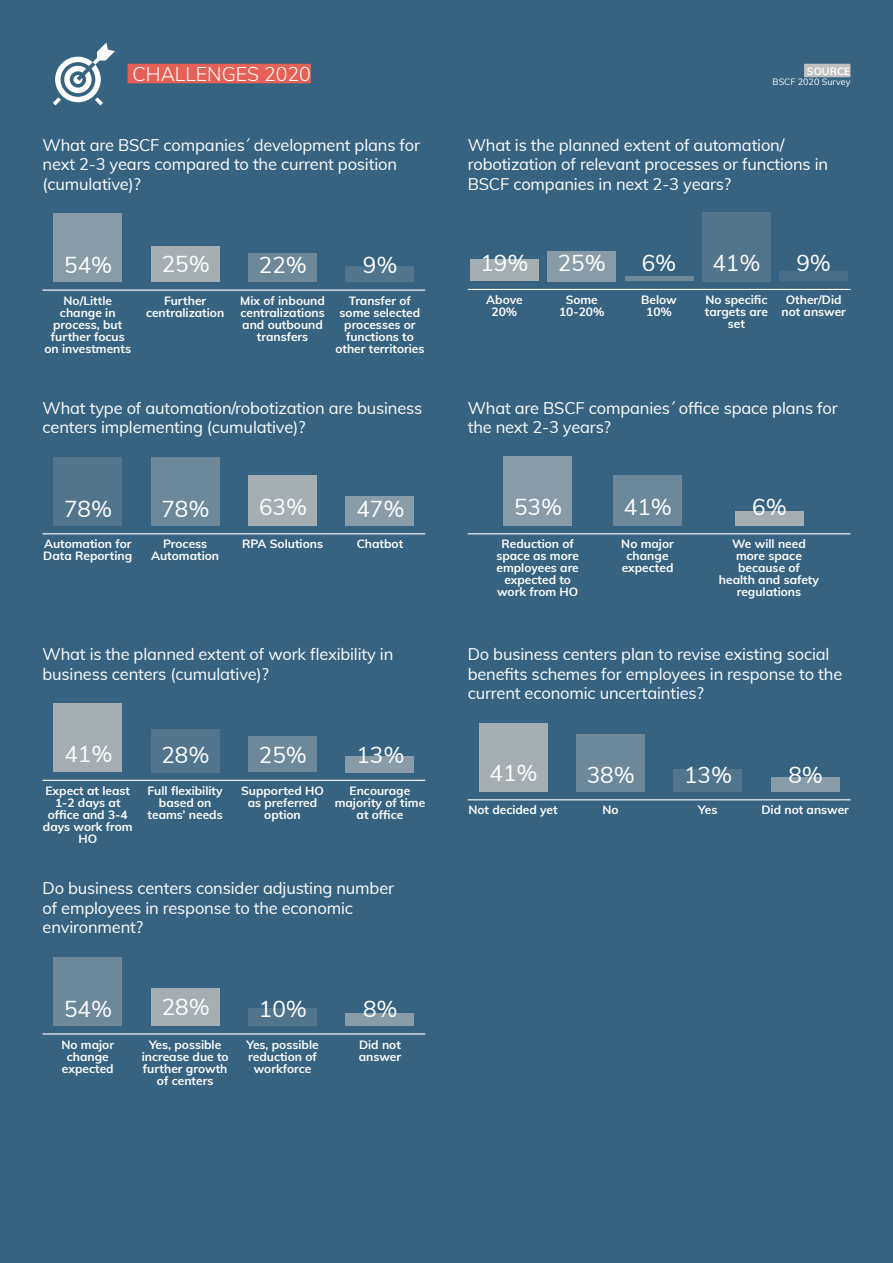
<style>
.page{position:relative;width:893px;height:1263px;background:#366381}
.page>*{position:absolute;margin:0;border:0;box-sizing:border-box;transform-origin:0 0}
.t1{font:22.5px "Muli";color:#fff}
.t2{font:300 19.5px "Muli";color:#fff}
.t3{font:16.5px/19.5px "Muli";letter-spacing:-.01em;color:#fff}
.t4{font:700 12px/12px "Muli";color:#fff;text-align:center}
.t5{font:700 10.5px "Muli";color:#fff}
.t6{font:9px "Muli";color:#fff}
</style>
<div class="page">
<hr style="left:43px;top:533px;width:382px;height:1px;background:#fff">
<div style="left:151px;top:457px;width:68px;height:69px;background:#6c8899"></div>
<div style="left:54px;top:457px;width:68px;height:69px;background:#51758d"></div>
<div style="left:248px;top:475px;width:69px;height:51px;background:#a4aeb3"></div>
<div style="left:346px;top:496px;width:68px;height:30px;background:#889ba6"></div>
<hr style="left:43px;top:780px;width:382px;height:1px;background:#fff">
<div style="left:248px;top:737px;width:69px;height:35px;background:#6c8899"></div>
<div style="left:151px;top:729px;width:68px;height:43px;background:#51758d"></div>
<div style="left:54px;top:703px;width:68px;height:69px;background:#a4aeb3"></div>
<div style="left:346px;top:756px;width:68px;height:16px;background:#889ba6"></div>
<hr style="left:43px;top:1033px;width:382px;height:1px;background:#fff">
<div style="left:54px;top:957px;width:68px;height:69px;background:#6c8899"></div>
<div style="left:248px;top:1008px;width:69px;height:18px;background:#51758d"></div>
<div style="left:151px;top:988px;width:68px;height:38px;background:#a4aeb3"></div>
<div style="left:346px;top:1014px;width:68px;height:12px;background:#889ba6"></div>
<hr style="left:468px;top:799px;width:382px;height:1px;background:#fff">
<div style="left:576px;top:734px;width:68px;height:58px;background:#6c8899"></div>
<div style="left:674px;top:769px;width:68px;height:23px;background:#51758d"></div>
<div style="left:479px;top:723px;width:68px;height:69px;background:#a4aeb3"></div>
<div style="left:771px;top:777px;width:68px;height:15px;background:#889ba6"></div>
<hr style="left:43px;top:290px;width:382px;height:1px;background:#fff">
<div style="left:248px;top:253px;width:69px;height:29px;background:#6c8899"></div>
<div style="left:346px;top:267px;width:68px;height:15px;background:#51758d"></div>
<div style="left:151px;top:247px;width:68px;height:35px;background:#a4aeb3"></div>
<div style="left:54px;top:213px;width:68px;height:69px;background:#889ba6"></div>
<div style="left:804px;top:64px;width:46px;height:13px;background:#c0c1c0"></div>
<div style="left:128px;top:64px;width:183px;height:19px;background:#e66056"></div>
<hr style="left:468px;top:289px;width:382px;height:1px;background:#fff">
<hr style="left:625px;top:277px;width:68px;height:4px;background:#6c8899">
<div style="left:702px;top:212px;width:68px;height:69px;background:#51758d"></div>
<div style="left:780px;top:271px;width:68px;height:10px;background:#466e88"></div>
<div style="left:470px;top:260px;width:68px;height:21px;background:#a4aeb3"></div>
<div style="left:548px;top:251px;width:68px;height:30px;background:#889ba6"></div>
<svg style="left:53px;top:43px;width:62px;height:62px"></svg>
<hr style="left:468px;top:533px;width:382px;height:1px;background:#fff">
<div style="left:735px;top:511px;width:68px;height:15px;background:#a4aeb3"></div>
<div style="left:504px;top:456px;width:68px;height:70px;background:#889ba6"></div>
<div style="left:613px;top:475px;width:69px;height:51px;background:#6c8899"></div>
<h2 class="t2" style="left:133px;top:60px;width:180px">CHALLENGES 2020</h2>
<h3 class="t3" style="left:43px;top:134px;width:379px">What are BSCF companies´ development plans for next 2-3 years compared to the current position (cumulative)?</h3>
<h1 class="t1" style="left:64px;top:248px;width:50px">54%</h1>
<p class="t4" style="left:44px;top:294px;width:88px">No/Little change in process, but further focus on investments</p>
<h1 class="t1" style="left:162px;top:247px;width:50px">25%</h1>
<p class="t4" style="left:146px;top:294px;width:80px">Further centralization</p>
<h1 class="t1" style="left:259px;top:248px;width:50px">22%</h1>
<p class="t4" style="left:240px;top:294px;width:86px">Mix of inbound centralizations and outbound transfers</p>
<h1 class="t1" style="left:363px;top:248px;width:36px">9%</h1>
<p class="t4" style="left:335px;top:294px;width:91px">Transfer of some selected processes or functions to other territories</p>
<h3 class="t3" style="left:43px;top:397px;width:381px">What type of automation/robotization are business centers implementing (cumulative)?</h3>
<h1 class="t1" style="left:64px;top:492px;width:50px">78%</h1>
<p class="t4" style="left:43px;top:537px;width:91px;text-align:left">Automation for<br>Data Reporting</p>
<h1 class="t1" style="left:161px;top:492px;width:50px">78%</h1>
<p class="t4" style="left:151px;top:537px;width:70px">Process<br>Automation</p>
<h1 class="t1" style="left:259px;top:491px;width:50px">63%</h1>
<p class="t4" style="left:242px;top:537px;width:82px">RPA Solutions</p>
<h1 class="t1" style="left:356px;top:492px;width:50px">47%</h1>
<p class="t4" style="left:357px;top:537px;width:48px">Chatbot</p>
<h3 class="t3" style="left:43px;top:644px;width:352px">What is the planned extent of work flexibility in business centers (cumulative)?</h3>
<h1 class="t1" style="left:64px;top:737px;width:50px">41%</h1>
<p class="t4" style="left:43px;top:784px;width:91px">Expect at least<br>1-2 days at office and 3-4 days work from<br>HO</p>
<h1 class="t1" style="left:161px;top:739px;width:50px">28%</h1>
<p class="t4" style="left:148px;top:784px;width:77px">Full flexibility based on teams’ needs</p>
<h1 class="t1" style="left:259px;top:739px;width:50px">25%</h1>
<p class="t4" style="left:241px;top:784px;width:84px">Supported HO as preferred option</p>
<h1 class="t1" style="left:356px;top:739px;width:50px">13%</h1>
<p class="t4" style="left:335px;top:784px;width:92px">Encourage majority of time at office</p>
<h3 class="t3" style="left:43px;top:878px;width:353px">Do business centers consider adjusting number of employees in response to the economic environment?</h3>
<h1 class="t1" style="left:64px;top:992px;width:50px">54%</h1>
<p class="t4" style="left:61px;top:1037px;width:54px">No major change expected</p>
<h1 class="t1" style="left:162px;top:991px;width:50px">28%</h1>
<p class="t4" style="left:142px;top:1037px;width:88px">Yes, possible increase due to further growth of centers</p>
<h1 class="t1" style="left:259px;top:992px;width:50px">10%</h1>
<p class="t4" style="left:246px;top:1037px;width:74px">Yes, possible reduction of workforce</p>
<h1 class="t1" style="left:363px;top:992px;width:36px">8%</h1>
<p class="t4" style="left:359px;top:1037px;width:44px;text-align:left">Did not answer</p>
<p class="t5" style="left:807px;top:64px;width:45px">SOURCE</p>
<p class="t6" style="left:772px;top:76px;width:79px">BSCF 2020 Survey</p>
<h3 class="t3" style="left:468px;top:134px;width:362px">What is the planned extent of automation/ robotization of relevant processes or functions in<br>BSCF companies in next 2-3 years?</h3>
<h1 class="t1" style="left:480px;top:247px;width:50px">19%</h1>
<h1 class="t1" style="left:558px;top:247px;width:50px">25%</h1>
<h1 class="t1" style="left:642px;top:247px;width:36px">6%</h1>
<h1 class="t1" style="left:712px;top:247px;width:50px">41%</h1>
<h1 class="t1" style="left:796px;top:247px;width:36px">9%</h1>
<p class="t4" style="left:486px;top:293px;width:38px">Above<br>20%</p>
<p class="t4" style="left:559px;top:293px;width:47px">Some<br>10-20%</p>
<p class="t4" style="left:641px;top:293px;width:37px">Below<br>10%</p>
<p class="t4" style="left:705px;top:293px;width:64px">No specific targets are set</p>
<p class="t4" style="left:781px;top:293px;width:66px">Other/Did not answer</p>
<h3 class="t3" style="left:468px;top:397px;width:371px">What are BSCF companies´ office space plans for the next 2-3 years?</h3>
<h1 class="t1" style="left:514px;top:491px;width:50px">53%</h1>
<p class="t4" style="left:496px;top:537px;width:84px">Reduction of space as more employees are expected to work from HO</p>
<h1 class="t1" style="left:624px;top:491px;width:50px">41%</h1>
<p class="t4" style="left:621px;top:537px;width:54px">No major change expected</p>
<h1 class="t1" style="left:752px;top:491px;width:36px">6%</h1>
<p class="t4" style="left:719px;top:537px;width:102px">We will need more space because of health and safety regulations</p>
<h3 class="t3" style="left:468px;top:644px;width:376px">Do business centers plan to revise existing social benefits schemes for employees in response to the current economic uncertainties?</h3>
<h1 class="t1" style="left:490px;top:757px;width:50px">41%</h1>
<p class="t4" style="left:468px;top:803px;width:91px">Not decided yet</p>
<h1 class="t1" style="left:587px;top:758px;width:50px">38%</h1>
<p class="t4" style="left:602px;top:803px;width:18px">No</p>
<h1 class="t1" style="left:684px;top:758px;width:50px">13%</h1>
<p class="t4" style="left:698px;top:803px;width:21px">Yes</p>
<h1 class="t1" style="left:788px;top:758px;width:36px">8%</h1>
<p class="t4" style="left:761px;top:803px;width:89px">Did not answer</p>
</div>
